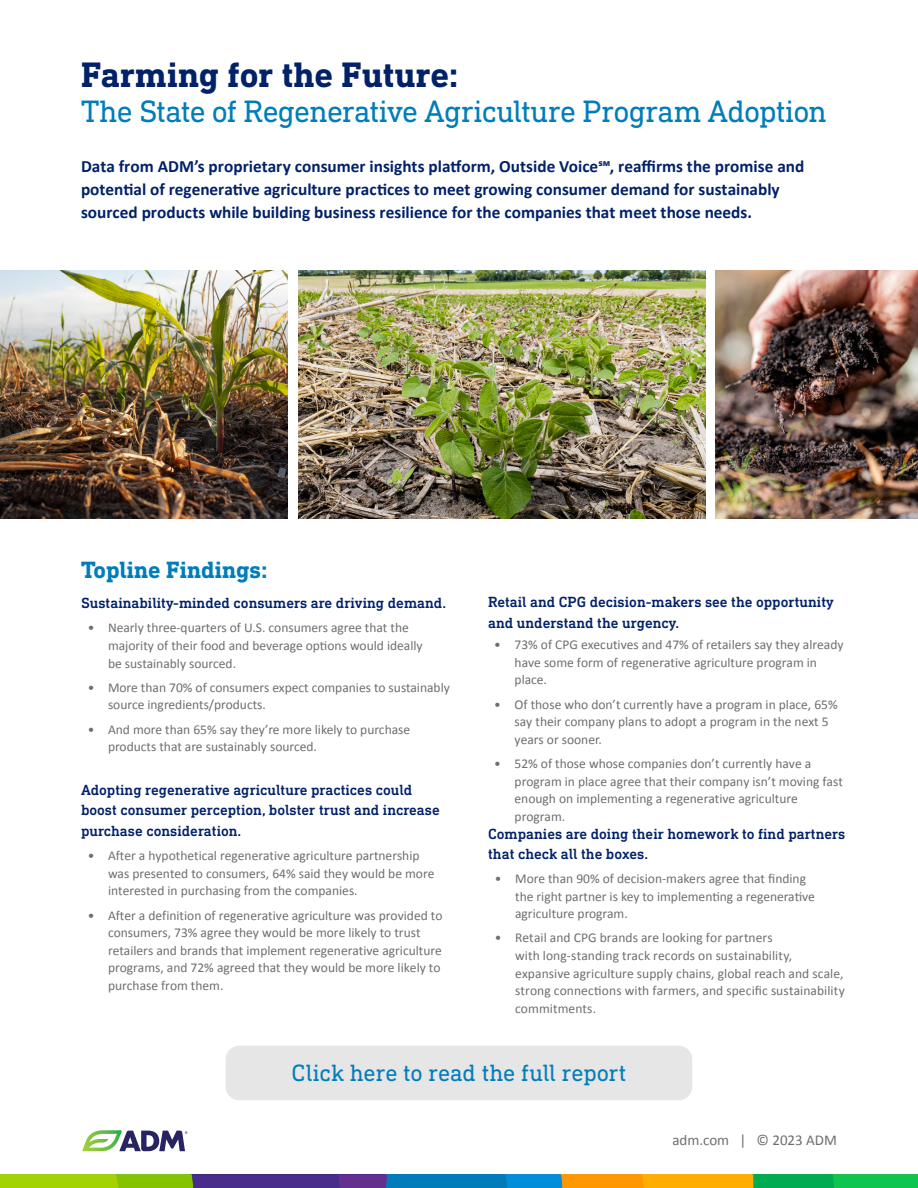
<style>
.page{position:relative;width:918px;height:1188px;background:#fff}
.page>*{position:absolute;margin:0;border:0;box-sizing:border-box;transform-origin:0 0}
.t1{font:700 36px "DIN Next Slab Pro";color:#012169}
.t2{font:31.5px "DIN Next Slab Pro";letter-spacing:-.025em;color:#007dba}
.t3{font:24px "DIN Next Slab Pro";letter-spacing:-.005em;color:#007dba}
.t4{font:700 24px "DIN Next Slab Pro";color:#007dba}
.t5{font:700 17.25px/23.2px "Calibri";color:#012169}
.t6{font:500 15px/19.5px "DIN Next Slab Pro";color:#012169}
.t7{font:15px "Calibri";color:#6d6e71}
.t8{font:13.5px/17.5px "Calibri";color:#6d6e71}
</style>
<div class="page">
<img style="left:0;top:271px;width:288px;height:248px">
<img style="left:299px;top:271px;width:407px;height:248px">
<img style="left:716px;top:271px;width:202px;height:248px">
<svg style="left:82px;top:1130px;width:106px;height:21px"></svg>
<svg style="left:0;top:1174px;width:918px;height:14px"></svg>
<div style="left:226px;top:1046px;width:466px;height:54px;background:#e6e6e6;border-radius:14px"></div>
<h1 class="t1" style="left:81px;top:54px;width:379px">Farming for the Future:</h1>
<h2 class="t2" style="left:81px;top:93px;width:747px">The State of Regenerative Agriculture Program Adoption</h2>
<p class="t5" style="left:81px;top:154px;width:725px">Data from ADM’s proprietary consumer insights platform, Outside Voice℠, reaffirms the promise and potential of regenerative agriculture practices to meet growing consumer demand for sustainably sourced products while building business resilience for the companies that meet those needs.</p>
<h3 class="t4" style="left:81px;top:556px;width:188px">Topline Findings:</h3>
<p class="t6" style="left:81px;top:593px;width:367px">Sustainability-minded consumers are driving demand.</p>
<p class="t8" style="left:108px;top:619px;width:316px;text-indent:-20px">• Nearly three-quarters of U.S. consumers agree that the majority of their food and beverage options would ideally be sustainably sourced.</p>
<p class="t8" style="left:108px;top:678px;width:343px;text-indent:-20px">• More than 70% of consumers expect companies to sustainably source ingredients/products.</p>
<p class="t8" style="left:108px;top:720px;width:304px;text-indent:-20px">• And more than 65% say they’re more likely to purchase products that are sustainably sourced.</p>
<p class="t6" style="left:81px;top:780px;width:360px">Adopting regenerative agriculture practices could boost consumer perception, bolster trust and increase</p>
<p class="t6" style="left:81px;top:821px;width:162px">purchase consideration.</p>
<p class="t8" style="left:108px;top:846px;width:328px;text-indent:-20px">• After a hypothetical regenerative agriculture partnership was presented to consumers, 64% said they would be more interested in purchasing from the companies.</p>
<p class="t8" style="left:108px;top:906px;width:336px;text-indent:-20px">• After a definition of regenerative agriculture was provided to consumers, 73% agree they would be more likely to trust retailers and brands that implement regenerative agriculture programs, and 72% agreed that they would be more likely to purchase from them.</p>
<p class="t6" style="left:488px;top:591px;width:347px;line-height:21.5px">Retail and CPG decision-makers see the opportunity and understand the urgency.</p>
<p class="t8" style="left:515px;top:635px;width:331px;text-indent:-20px">• 73% of CPG executives and 47% of retailers say they already have some form of regenerative agriculture program in place.</p>
<p class="t8" style="left:515px;top:695px;width:325px;text-indent:-20px">• Of those who don’t currently have a program in place, 65% say their company plans to adopt a program in the next 5 years or sooner.</p>
<p class="t8" style="left:515px;top:754px;width:330px;text-indent:-20px">• 52% of those whose companies don’t currently have a program in place agree that their company isn’t moving fast enough on implementing a regenerative agriculture program.</p>
<p class="t6" style="left:488px;top:824px;width:359px">Companies are doing their homework to find partners that check all the boxes.</p>
<p class="t8" style="left:515px;top:869px;width:301px;text-indent:-20px">• More than 90% of decision-makers agree that finding the right partner is key to implementing a regenerative agriculture program.</p>
<p class="t8" style="left:515px;top:929px;width:331px;text-indent:-20px">• Retail and CPG brands are looking for partners<br>with long-standing track records on sustainability, expansive agriculture supply chains, global reach and scale, strong connections with farmers, and specific sustainability commitments.</p>
<h3 class="t3" style="left:292px;top:1059px;width:336px">Click here to read the full report</h3>
<p class="t7" style="left:672px;top:1131px;width:166px">adm.com | © 2023 ADM</p>
</div>
